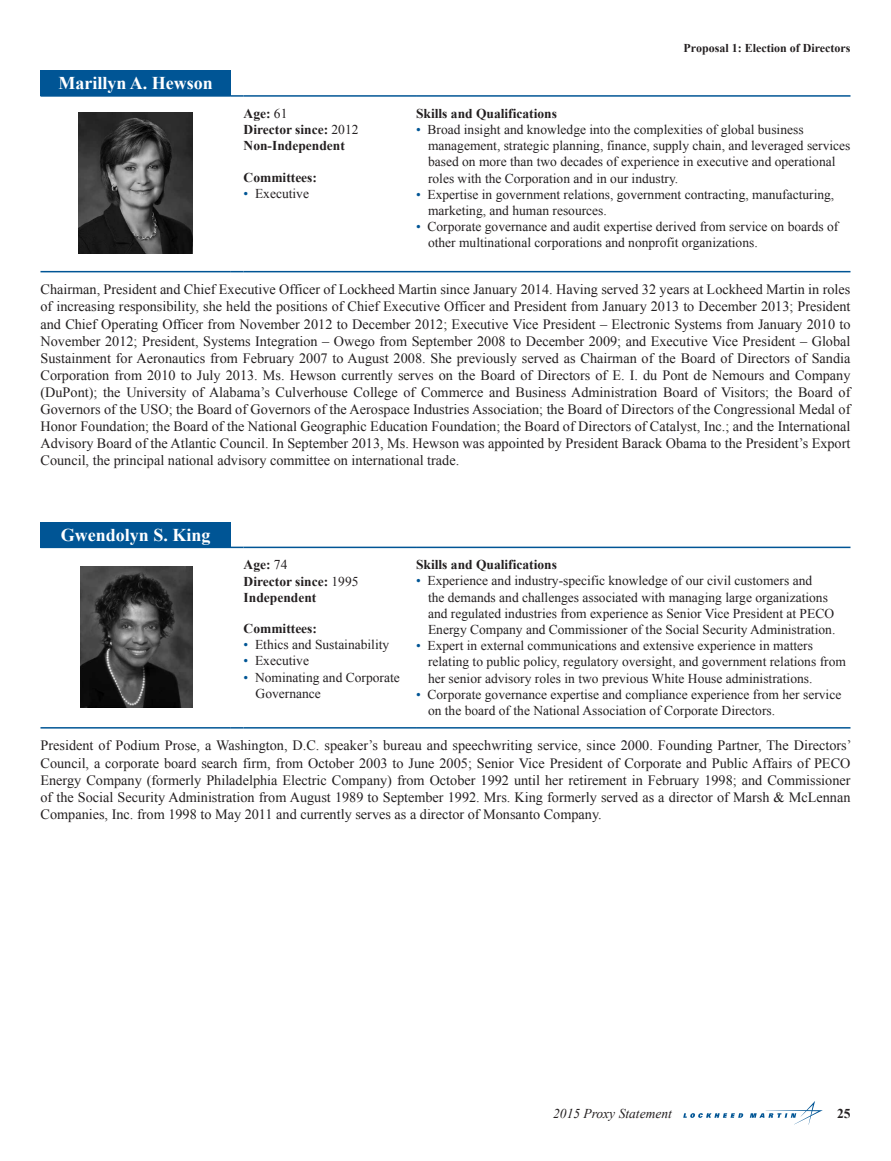
<style>
.page{position:relative;width:891px;height:1161px;background:#fff}
.page>*{position:absolute;margin:0;border:0;box-sizing:border-box;transform-origin:0 0}
.t1{font:700 18px "Times New Roman";color:#fff}
.t2{font:14.25px/17.1px "Times New Roman";color:#231f20;text-align:justify}
.t3{font:13.5px/16.2px "Times New Roman";color:#231f20}
.t4{font:700 13.5px/16.2px "Times New Roman";color:#231f20}
.t5{font:italic 13.5px "Times New Roman";color:#231f20}
.t6{font:700 12px "Times New Roman";color:#231f20}
.s1{color:#005595}
.s2{font-weight:400}
</style>
<div class="page">
<svg style="left:683px;top:1113px;width:60px;height:5px"></svg>
<svg style="left:750px;top:1101px;width:73px;height:24px"></svg>
<div style="left:40px;top:71px;width:191px;height:25px;background:#005595"></div>
<hr style="left:40px;top:271px;width:191px;height:1px;background:#005595">
<svg style="left:231px;top:271px;width:13px;height:1px"></svg>
<hr style="left:244px;top:271px;width:172px;height:1px;background:#005595">
<hr style="left:416px;top:271px;width:435px;height:1px;background:#005595">
<hr style="left:40px;top:95px;width:191px;height:2px;background:#005595">
<svg style="left:231px;top:95px;width:13px;height:2px"></svg>
<hr style="left:244px;top:95px;width:172px;height:2px;background:#005595">
<hr style="left:416px;top:95px;width:435px;height:2px;background:#005595">
<img style="left:79px;top:112px;width:113px;height:141px">
<div style="left:40px;top:522px;width:191px;height:25px;background:#005595"></div>
<hr style="left:40px;top:727px;width:191px;height:2px;background:#005595">
<svg style="left:231px;top:727px;width:13px;height:2px"></svg>
<hr style="left:244px;top:727px;width:172px;height:2px;background:#005595">
<hr style="left:416px;top:727px;width:435px;height:2px;background:#005595">
<hr style="left:40px;top:547px;width:191px;height:1px;background:#005595">
<svg style="left:231px;top:547px;width:13px;height:1px"></svg>
<hr style="left:244px;top:547px;width:172px;height:1px;background:#005595">
<hr style="left:416px;top:547px;width:435px;height:1px;background:#005595">
<img style="left:80px;top:566px;width:112px;height:142px">
<p class="t1" style="left:58px;top:71px;width:156px">Marillyn A. Hewson</p>
<p class="t6" style="left:684px;top:40px;width:168px">Proposal 1: Election of Directors</p>
<p class="t4" style="left:416px;top:105px;width:143px">Skills and Qualifications</p>
<p class="t3" style="left:428px;top:121px;width:424px;text-indent:-12px"><span class="s1">•</span> Broad insight and knowledge into the complexities of global business management, strategic planning, finance, supply chain, and leveraged services based on more than two decades of experience in executive and operational roles with the Corporation and in our industry.</p>
<p class="t3" style="left:428px;top:186px;width:408px;text-indent:-12px"><span class="s1">•</span> Expertise in government relations, government contracting, manufacturing, marketing, and human resources.</p>
<p class="t3" style="left:428px;top:218px;width:412px;text-indent:-12px"><span class="s1">•</span> Corporate governance and audit expertise derived from service on boards of other multinational corporations and nonprofit organizations.</p>
<p class="t2" style="left:40px;top:281px;width:812px">Chairman, President and Chief Executive Officer of Lockheed Martin since January 2014. Having served 32 years at Lockheed Martin in roles of increasing responsibility, she held the positions of Chief Executive Officer and President from January 2013 to December 2013; President and Chief Operating Officer from November 2012 to December 2012; Executive Vice President – Electronic Systems from January 2010 to November 2012; President, Systems Integration – Owego from September 2008 to December 2009; and Executive Vice President – Global Sustainment for Aeronautics from February 2007 to August 2008. She previously served as Chairman of the Board of Directors of Sandia Corporation from 2010 to July 2013. Ms. Hewson currently serves on the Board of Directors of E. I. du Pont de Nemours and Company (DuPont); the University of Alabama’s Culverhouse College of Commerce and Business Administration Board of Visitors; the Board of Governors of the USO; the Board of Governors of the Aerospace Industries Association; the Board of Directors of the Congressional Medal of Honor Foundation; the Board of the National Geographic Education Foundation; the Board of Directors of Catalyst, Inc.; and the International Advisory Board of the Atlantic Council. In September 2013, Ms. Hewson was appointed by President Barack Obama to the President’s Export Council, the principal national advisory committee on international trade.</p>
<p class="t4" style="left:244px;top:105px;width:116px">Age: <span class="s2">61<br></span>Director since: <span class="s2">2012<br></span>Non-Independent</p>
<p class="t4" style="left:244px;top:169px;width:75px">Committees:</p>
<p class="t3" style="left:244px;top:185px;width:67px"><span class="s1">•</span> Executive</p>
<p class="t1" style="left:61px;top:522px;width:151px">Gwendolyn S. King</p>
<p class="t4" style="left:416px;top:556px;width:143px">Skills and Qualifications</p>
<p class="t3" style="left:428px;top:573px;width:409px;text-indent:-12px"><span class="s1">•</span> Experience and industry-specific knowledge of our civil customers and<br>the demands and challenges associated with managing large organizations and regulated industries from experience as Senior Vice President at PECO Energy Company and Commissioner of the Social Security Administration.</p>
<p class="t3" style="left:428px;top:637px;width:419px;text-indent:-12px"><span class="s1">•</span> Expert in external communications and extensive experience in matters relating to public policy, regulatory oversight, and government relations from her senior advisory roles in two previous White House administrations.</p>
<p class="t3" style="left:428px;top:686px;width:415px;text-indent:-12px"><span class="s1">•</span> Corporate governance expertise and compliance experience from her service on the board of the National Association of Corporate Directors.</p>
<p class="t2" style="left:40px;top:737px;width:813px">President of Podium Prose, a Washington, D.C. speaker’s bureau and speechwriting service, since 2000. Founding Partner, The Directors’ Council, a corporate board search firm, from October 2003 to June 2005; Senior Vice President of Corporate and Public Affairs of PECO Energy Company (formerly Philadelphia Electric Company) from October 1992 until her retirement in February 1998; and Commissioner of the Social Security Administration from August 1989 to September 1992. Mrs. King formerly served as a director of Marsh &amp; McLennan Companies, Inc. from 1998 to May 2011 and currently serves as a director of Monsanto Company.</p>
<p class="t4" style="left:244px;top:557px;width:116px">Age: <span class="s2">74<br></span>Director since: <span class="s2">1995<br></span>Independent</p>
<p class="t4" style="left:244px;top:620px;width:75px">Committees:</p>
<p class="t3" style="left:244px;top:636px;width:147px"><span class="s1">•</span> Ethics and Sustainability</p>
<p class="t3" style="left:244px;top:653px;width:67px"><span class="s1">•</span> Executive</p>
<p class="t3" style="left:256px;top:669px;width:146px;text-indent:-12px"><span class="s1">•</span> Nominating and Corporate<br>Governance</p>
<p class="t5" style="left:553px;top:1104px;width:120px">2015 Proxy Statement</p>
<p class="t4" style="left:837px;top:1105px;width:15px">25</p>
</div>
